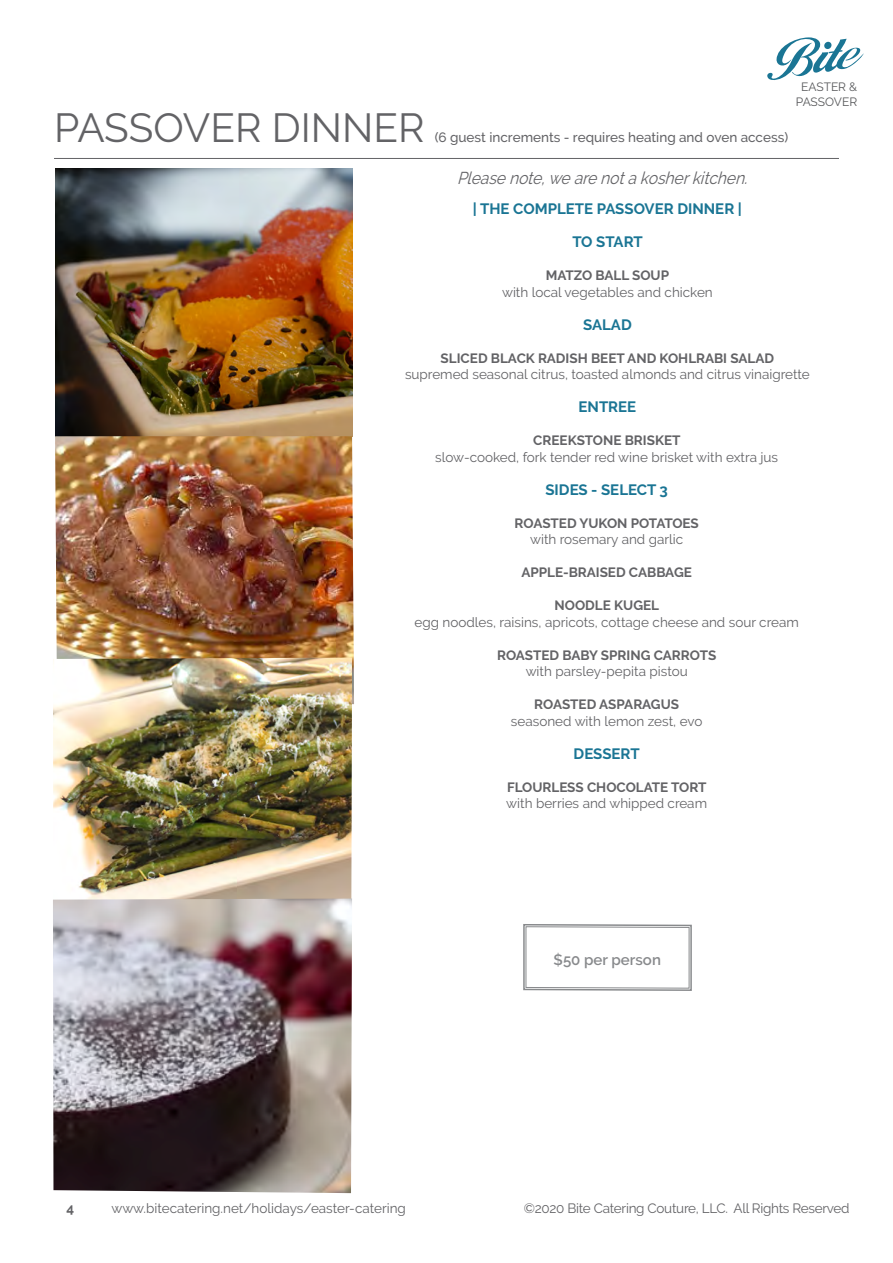
<style>
.page{position:relative;width:893px;height:1263px;background:#fff}
.page>*{position:absolute;margin:0;border:0;box-sizing:border-box;transform-origin:0 0}
.t1{font:40.5px "Raleway";color:#636366}
.t2{font:italic 17.1px "Raleway";color:#636366;scale:.9 1}
.t3{font:700 15px "Raleway";color:#1a7594}
.t4{font:600 15px "Raleway";color:#76787b}
.t5{font:13.5px "Raleway";color:#636366}
.t6{font:700 13.5px "Raleway";color:#636366}
.t7{font:500 13.5px "Raleway";color:#636366}
.t8{font:13.5px "Raleway";letter-spacing:-.02em;color:#636366}
.t9{font:12px/14.4px "Raleway";color:#57585a;text-align:center}
</style>
<div class="page">
<svg style="left:767px;top:37px;width:97px;height:43px"></svg>
<div style="left:824px;top:42px;width:8px;height:7px;background:#1a7594;border-radius:50%"></div>
<hr style="left:54px;top:158px;width:785px;height:1px;background:#636366">
<img style="left:55px;top:168px;width:297px;height:268px">
<img style="left:55px;top:436px;width:299px;height:268px">
<img style="left:53px;top:658px;width:299px;height:240px">
<img style="left:53px;top:898px;width:299px;height:295px">
<svg style="left:523px;top:924px;width:169px;height:67px"></svg>
<p class="t9" style="left:796px;top:80px;width:63px">EASTER &amp;<br>PASSOVER</p>
<h1 class="t1" style="left:54px;top:104px;width:372px">PASSOVER DINNER</h1>
<p class="t7" style="left:435px;top:129px;width:355px">(6 guest increments - requires heating and oven access)</p>
<p class="t2" style="left:457px;top:168px;width:330px">Please note, we are not a kosher kitchen.</p>
<p class="t3" style="left:473px;top:200px;width:271px">| THE COMPLETE PASSOVER DINNER |</p>
<p class="t3" style="left:572px;top:233px;width:72px">TO START</p>
<p class="t6" style="left:546px;top:268px;width:125px">MATZO BALL SOUP</p>
<p class="t5" style="left:502px;top:284px;width:212px">with local vegetables and chicken</p>
<p class="t3" style="left:583px;top:316px;width:50px">SALAD</p>
<p class="t6" style="left:441px;top:350px;width:335px">SLICED BLACK RADISH BEET AND KOHLRABI SALAD</p>
<p class="t5" style="left:405px;top:366px;width:406px">supremed seasonal citrus, toasted almonds and citrus vinaigrette</p>
<p class="t3" style="left:578px;top:398px;width:59px">ENTREE</p>
<p class="t6" style="left:533px;top:433px;width:149px">CREEKSTONE BRISKET</p>
<p class="t5" style="left:435px;top:449px;width:344px">slow-cooked, fork tender red wine brisket with extra jus</p>
<p class="t3" style="left:545px;top:481px;width:124px">SIDES - SELECT 3</p>
<p class="t6" style="left:515px;top:515px;width:186px">ROASTED YUKON POTATOES</p>
<p class="t5" style="left:530px;top:531px;width:155px">with rosemary and garlic</p>
<p class="t6" style="left:521px;top:565px;width:172px">APPLE-BRAISED CABBAGE</p>
<p class="t6" style="left:555px;top:598px;width:106px">NOODLE KUGEL</p>
<p class="t5" style="left:415px;top:614px;width:386px">egg noodles, raisins, apricots, cottage cheese and sour cream</p>
<p class="t6" style="left:497px;top:647px;width:221px">ROASTED BABY SPRING CARROTS</p>
<p class="t5" style="left:526px;top:663px;width:164px">with parsley-pepita pistou</p>
<p class="t6" style="left:534px;top:697px;width:146px">ROASTED ASPARAGUS</p>
<p class="t5" style="left:511px;top:713px;width:193px">seasoned with lemon zest, evo</p>
<p class="t3" style="left:574px;top:745px;width:68px">DESSERT</p>
<p class="t6" style="left:507px;top:779px;width:201px">FLOURLESS CHOCOLATE TORT</p>
<p class="t5" style="left:506px;top:795px;width:202px">with berries and whipped cream</p>
<p class="t4" style="left:554px;top:950px;width:109px">$50 per person</p>
<p class="t6" style="left:67px;top:1200px;width:9px">4</p>
<p class="t5" style="left:111px;top:1200px;width:296px">www.bitecatering.net/holidays/easter-catering</p>
<p class="t8" style="left:524px;top:1200px;width:327px">©2020 Bite Catering Couture, LLC. All Rights Reserved</p>
</div>
